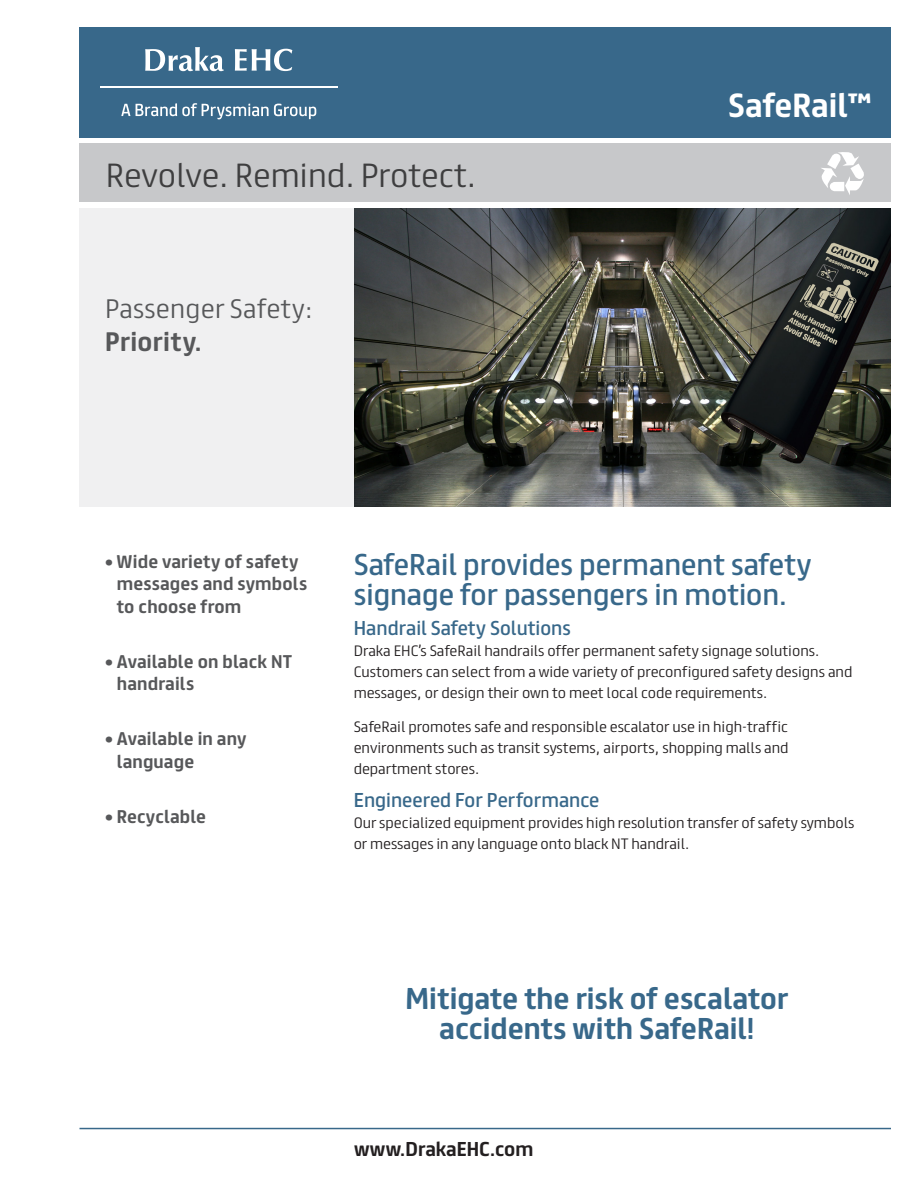
<style>
.page{position:relative;width:918px;height:1188px;background:#fff}
.page>*{position:absolute;margin:0;border:0;box-sizing:border-box;transform-origin:0 0}
.t1{font:300 30px "FS Truman";color:#3e3e3f}
.t2{font:700 30px "FS Truman";color:#fff}
.t3{font:27px/30px "FS Truman";color:#38688a}
.t4{font:700 27px/30px "FS Truman";color:#38688a;text-align:center}
.t5{font:300 24px/33px "FS Truman";letter-spacing:.015em;color:#57585a}
.t6{font:18px "FS Truman";color:#38688a}
.t7{font:700 18px "FS Truman";color:#231f20}
.t8{font:700 16.5px/22.5px "FS Truman";letter-spacing:.01em;color:#57585a}
.Content{font:300 13.5px/21px "FS Truman";color:#231f20}
.s1{font-weight:700}
</style>
<div class="page">
<div style="left:80px;top:143px;width:811px;height:59px;background:#c7c8ca"></div>
<div style="left:80px;top:27px;width:811px;height:110px;background:#38688a"></div>
<div style="left:80px;top:208px;width:811px;height:298px;background:#f0f0f1"></div>
<hr style="left:100px;top:86px;width:238px;height:2px;background:#fff">
<svg style="left:121px;top:104px;width:9px;height:12px"></svg>
<svg style="left:136px;top:103px;width:180px;height:16px"></svg>
<svg style="left:145px;top:47px;width:79px;height:24px"></svg>
<svg style="left:235px;top:49px;width:57px;height:22px"></svg>
<hr style="left:80px;top:1128px;width:811px;height:1px;background:#38688a">
<img style="left:354px;top:208px;width:537px;height:299px">
<img style="left:705px;top:208px;width:186px;height:280px">
<svg style="left:821px;top:152px;width:43px;height:43px"></svg>
<p class="t1" style="left:106px;top:149px;width:372px">Revolve. Remind. Protect.</p>
<p class="t5" style="left:105px;top:291px;width:209px">Passenger Safety:<br><span class="s1">Priority.</span></p>
<p class="t2" style="left:728px;top:80px;width:144px">SafeRail™</p>
<p class="t8" style="left:117px;top:549px;width:192px;text-indent:-12px">• Wide variety of safety messages and symbols to choose from</p>
<p class="t8" style="left:117px;top:649px;width:177px;text-indent:-12px">• Available on black NT handrails</p>
<p class="t8" style="left:117px;top:726px;width:131px;text-indent:-12px">• Available in any language</p>
<p class="t8" style="left:105px;top:803px;width:103px">• Recyclable</p>
<p class="t3" style="left:354px;top:547px;width:459px">SafeRail provides permanent safety signage for passengers in motion.</p>
<p class="t6" style="left:354px;top:612px;width:219px">Handrail Safety Solutions</p>
<p class="Content" style="left:354px;top:639px;width:500px">Draka EHC’s SafeRail handrails offer permanent safety signage solutions.<br>Customers can select from a wide variety of preconfigured safety designs and messages, or design their own to meet local code requirements.</p>
<p class="Content" style="left:354px;top:715px;width:436px;text-align:justify">SafeRail promotes safe and responsible escalator use in high-traffic environments such as transit systems, airports, shopping malls and department stores.</p>
<p class="t6" style="left:354px;top:785px;width:247px">Engineered For Performance</p>
<p class="Content" style="left:354px;top:812px;width:502px">Our specialized equipment provides high resolution transfer of safety symbols or messages in any language onto black NT handrail.</p>
<p class="t4" style="left:406px;top:981px;width:384px">Mitigate the risk of escalator accidents with SafeRail!</p>
<p class="t7" style="left:354px;top:1133px;width:181px">www.DrakaEHC.com</p>
</div>
